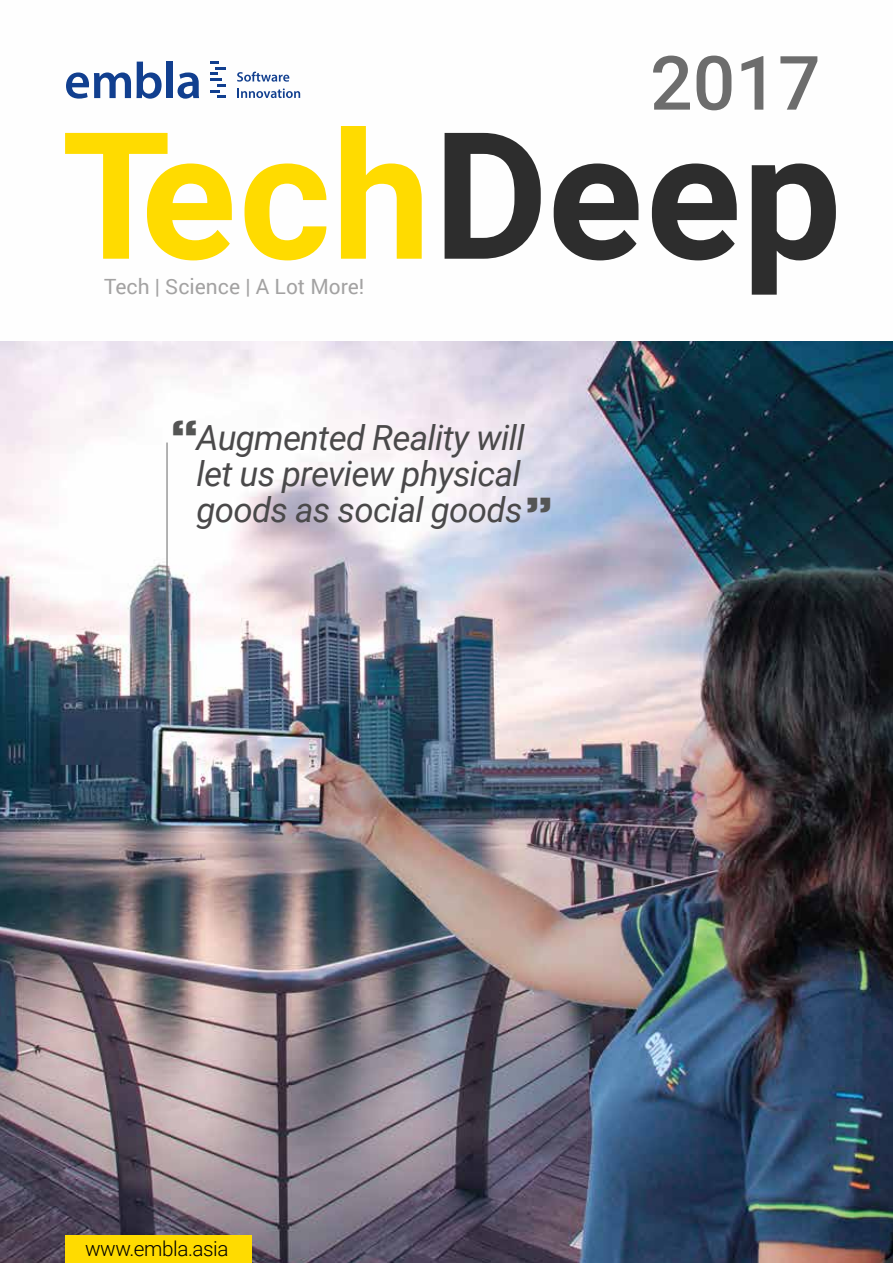
<style>
.page{position:relative;width:893px;height:1263px;background:#fff}
.page>*{position:absolute;margin:0;border:0;box-sizing:border-box;transform-origin:0 0}
.t1{font:500 75px "Roboto";color:#6d6d6d}
.t2{font:800 39.3px "Rockwell";color:#545554}
.t3{font:italic 34.65px/35.7px "Roboto";letter-spacing:-.02em;color:#4a494a;text-align:justify}
.t4{font:21px "Roboto";color:#a3a2a2}
.t5{font:300 20.7px "Roboto";letter-spacing:-.02em;color:#000}
</style>
<div class="page">
<svg style="left:210px;top:61px;width:16px;height:37px"></svg>
<svg style="left:66px;top:62px;width:96px;height:37px"></svg>
<div style="left:166px;top:62px;width:7px;height:36px;background:#113f8f"></div>
<svg style="left:178px;top:72px;width:21px;height:27px"></svg>
<svg style="left:237px;top:72px;width:52px;height:10px"></svg>
<svg style="left:237px;top:88px;width:63px;height:10px"></svg>
<svg style="left:65px;top:133px;width:167px;height:127px"></svg>
<svg style="left:244px;top:163px;width:82px;height:97px"></svg>
<svg style="left:341px;top:126px;width:81px;height:133px"></svg>
<svg style="left:445px;top:133px;width:96px;height:126px"></svg>
<svg style="left:554px;top:163px;width:84px;height:97px"></svg>
<svg style="left:652px;top:163px;width:85px;height:97px"></svg>
<svg style="left:752px;top:163px;width:84px;height:132px"></svg>
<img style="left:0;top:341px;width:893px;height:922px">
<div style="left:65px;top:1235px;width:186px;height:28px;background:#ffdb00"></div>
<p class="t4" style="left:104px;top:272px;width:262px">Tech | Science | A Lot More!</p>
<p class="t2" style="left:171px;top:411px;width:30px">“</p>
<p class="t3" style="left:196px;top:419px;width:330px">Augmented Reality will let us preview physical goods as social goods</p>
<p class="t2" style="left:553px;top:522px;width:30px;rotate:-180deg">“</p>
<h1 class="t1" style="left:650px;top:30px;width:172px">2017</h1>
<p class="t5" style="left:85px;top:1234px;width:145px">www.embla.asia</p>
</div>
